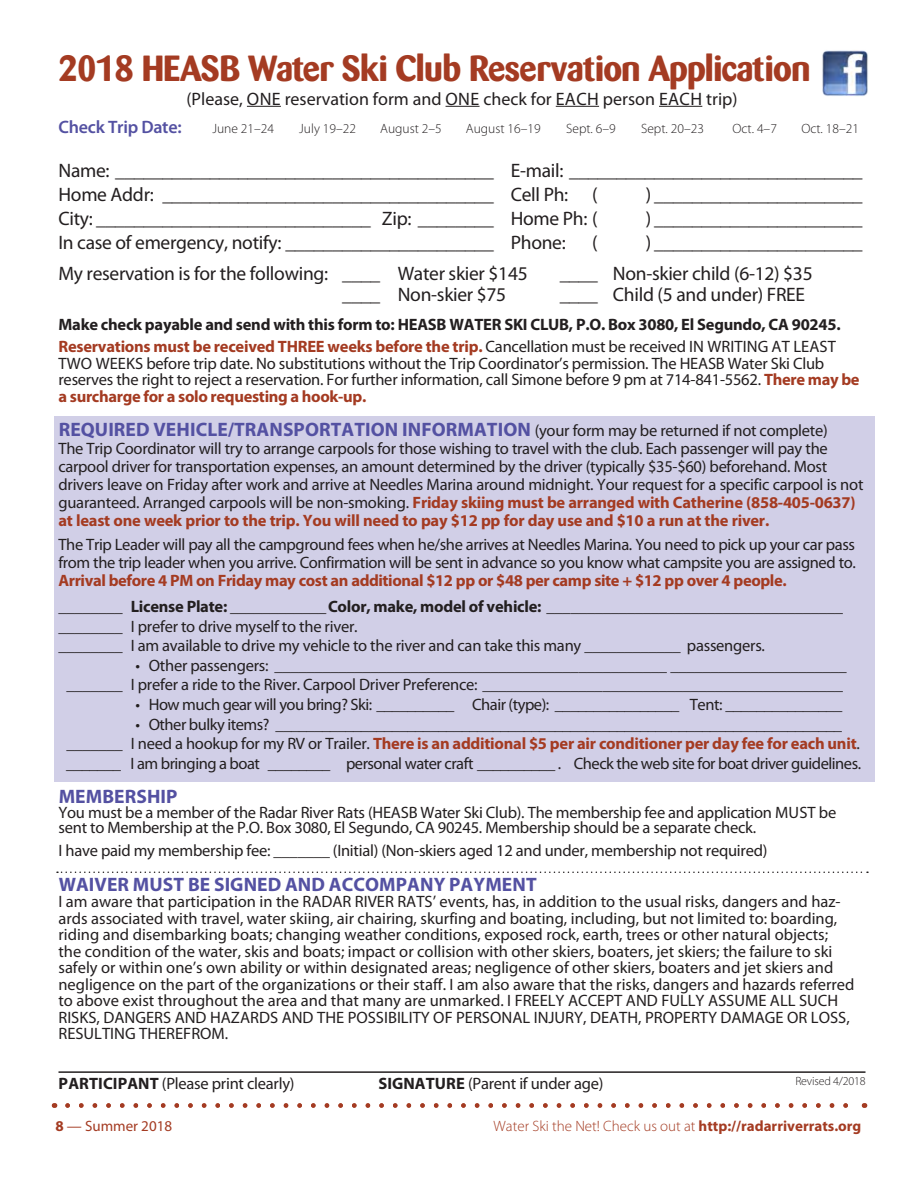
<style>
.page{position:relative;width:918px;height:1188px;background:#fff}
.page>*{position:absolute;margin:0;border:0;box-sizing:border-box;transform-origin:0 0}
.t1{font:700 36px "Barmeno";letter-spacing:-.025em;color:#a43b22}
.t2{font:19.5px "Myriad Pro";letter-spacing:-.015em;color:#231f20}
.t3{font:700 19.5px "Myriad Pro";letter-spacing:.005em;color:#5451a2}
.t4{font:18px "Myriad Pro";color:#231f20}
.t5{font:600 18px "Myriad Pro";letter-spacing:-.015em;color:#5451a2}
.t6{font:16.5px/16.5px "Myriad Pro";letter-spacing:-.015em;color:#231f20}
.t7{font:700 16.5px "Myriad Pro";letter-spacing:-.015em;color:#231f20}
.t8{font:700 16.5px "Myriad Pro";letter-spacing:-.015em;color:#a43b22}
.t9{font:300 15px "Myriad Pro";color:#a43b22}
.t10{font:15px "Myriad Pro";color:#a43b22}
.Dates_on_Flyer{font:300 13.5px "Myriad Pro";color:#231f20}
.t11{font:300 12px "Myriad Pro";letter-spacing:-.015em;color:#231f20}
.s1{font-weight:700;color:#a43b22}
.s2{font-weight:400;font-size:16.5px;color:#231f20}
.s3{font-weight:400}
.s4{font-weight:400;color:#231f20}
.s5{font-weight:700}
</style>
<div class="page">
<svg style="left:68px;top:1103px;width:780px;height:5px"></svg>
<div style="left:54px;top:416px;width:820px;height:366px;background:#d1cfe7"></div>
<hr style="left:247px;top:106px;width:34px;height:1px;background:#231f20">
<hr style="left:446px;top:106px;width:34px;height:1px;background:#231f20">
<hr style="left:556px;top:106px;width:43px;height:1px;background:#231f20">
<hr style="left:659px;top:106px;width:43px;height:1px;background:#231f20">
<hr style="left:58px;top:1071px;width:808px;height:2px;background:#231f20">
<svg style="left:57px;top:872px;width:811px;height:1px"></svg>
<img style="left:822px;top:50px;width:46px;height:46px">
<p class="t1" style="left:59px;top:47px;width:754px">2018 HEASB Water Ski Club Reservation Application</p>
<p class="t4" style="left:186px;top:89px;width:553px">(Please, ONE reservation form and ONE check for EACH person EACH trip)</p>
<p class="t5" style="left:59px;top:116px;width:125px">Check Trip Date:</p>
<p class="t2" style="left:58px;top:159px;width:806px">Name: ________________________________________ E-mail: _______________________________</p>
<p class="t2" style="left:58px;top:183px;width:541px">Home Addr: ___________________________________ Cell Ph: (</p>
<p class="t2" style="left:646px;top:183px;width:218px">) ______________________</p>
<p class="t2" style="left:58px;top:207px;width:541px">City: _____________________________ Zip: ________ Home Ph: (</p>
<p class="t2" style="left:646px;top:207px;width:218px">) ______________________</p>
<p class="t2" style="left:58px;top:231px;width:509px">In case of emergency, notify: ______________________ Phone:</p>
<p class="t2" style="left:592px;top:231px;width:7px">(</p>
<p class="t2" style="left:646px;top:231px;width:218px">) ______________________</p>
<p class="t2" style="left:58px;top:263px;width:471px">My reservation is for the following: ____ Water skier $145</p>
<p class="t2" style="left:560px;top:263px;width:254px">____ Non-skier child (6-12) $35</p>
<p class="t2" style="left:342px;top:284px;width:166px">____ Non-skier $75</p>
<p class="t2" style="left:560px;top:284px;width:247px">____ Child (5 and under) FREE</p>
<p class="t7" style="left:58px;top:315px;width:784px">Make check payable and send with this form to: HEASB WATER SKI CLUB, P.O. Box 3080, El Segundo, CA 90245.</p>
<p class="t6" style="left:58px;top:339px;width:803px"><span class="s1">Reservations must be received THREE weeks before the trip.</span> Cancellation must be received IN WRITING AT LEAST TWO WEEKS before trip date. No substitutions without the Trip Coordinator’s permission. The HEASB Water Ski Club reserves the right to reject a reservation. For further information, call Simone before 9 pm at 714-841-5562. <span class="s1">There may be a surcharge for a solo requesting a hook-up.</span></p>
<p class="t3" style="left:59px;top:419px;width:771px">REQUIRED VEHICLE/TRANSPORTATION INFORMATION <span class="s2">(your form may be returned if not complete)</span></p>
<p class="t6" style="left:59px;top:440px;width:806px;line-height:18px">The Trip Coordinator will try to arrange carpools for those wishing to travel with the club. Each passenger will pay the carpool driver for transportation expenses, an amount determined by the driver (typically $35-$60) beforehand. Most drivers leave on Friday after work and arrive at Needles Marina around midnight. Your request for a specific carpool is not guaranteed. Arranged carpools will be non-smoking. <span class="s1">Friday skiing must be arranged with Catherine (858-405-0637) at least one week prior to the trip. You will need to pay $12 pp for day use and $10 a run at the river.</span></p>
<p class="t6" style="left:59px;top:536px;width:799px;line-height:18px;text-align:justify">The Trip Leader will pay all the campground fees when he/she arrives at Needles Marina. You need to pick up your car pass from the trip leader when you arrive. Confirmation will be sent in advance so you know what campsite you are assigned to.<br><span class="s1">Arrival before 4 PM on Friday may cost an additional $12 pp or $48 per camp site + $12 pp over 4 people.</span></p>
<p class="t7" style="left:59px;top:597px;width:786px"><span class="s3">________</span> License Plate: ____________Color, make, model of vehicle: _____________________________________</p>
<p class="t6" style="left:58px;top:618px;width:301px">________ I prefer to drive myself to the river.</p>
<p class="t6" style="left:58px;top:638px;width:708px">________ I am available to drive my vehicle to the river and can take this many ____________ passengers.</p>
<p class="t6" style="left:136px;top:657px;width:713px">• Other passengers: _________________________________________________ ______________________</p>
<p class="t6" style="left:131px;top:677px;width:714px">I prefer a ride to the River. Carpool Driver Preference: _____________________________________________</p>
<p class="t6" style="left:136px;top:697px;width:708px">• How much gear will you bring? Ski: __________ Chair (type): ________________ Tent: _______________</p>
<p class="t6" style="left:136px;top:716px;width:708px">• Other bulky items? _________________________________________________________________________</p>
<p class="t8" style="left:131px;top:735px;width:731px"><span class="s4">I need a hookup for my RV or Trailer.</span> There is an additional $5 per air conditioner per day fee for each unit<span class="s4">.</span></p>
<p class="t6" style="left:131px;top:756px;width:732px">I am bringing a boat ________ personal water craft __________ . Check the web site for boat driver guidelines.</p>
<p class="t3" style="left:59px;top:786px;width:120px">MEMBERSHIP</p>
<p class="t6" style="left:58px;top:806px;width:779px;line-height:15px">You must be a member of the Radar River Rats (HEASB Water Ski Club). The membership fee and application MUST be sent to Membership at the P.O. Box 3080, El Segundo, CA 90245. Membership should be a separate check.</p>
<p class="t6" style="left:58px;top:843px;width:710px">I have paid my membership fee: _______ (Initial) (Non-skiers aged 12 and under, membership not required)</p>
<p class="t3" style="left:59px;top:873px;width:480px">WAIVER MUST BE SIGNED AND ACCOMPANY PAYMENT</p>
<p class="t6" style="left:58px;top:894px;width:797px">I am aware that participation in the RADAR RIVER RATS’ events, has, in addition to the usual risks, dangers and haz&shy;ards associated with travel, water skiing, air chairing, skurfing and boating, including, but not limited to: boarding, riding and disembarking boats; changing weather conditions, exposed rock, earth, trees or other natural objects; the condition of the water, skis and boats; impact or collision with other skiers, boaters, jet skiers; the failure to ski safely or within one’s own ability or within designated areas; negligence of other skiers, boaters and jet skiers and negligence on the part of the organizations or their staff. I am also aware that the risks, dangers and hazards referred to above exist throughout the area and that many are unmarked. I FREELY ACCEPT AND FULLY ASSUME ALL SUCH RISKS, DANGERS AND HAZARDS AND THE POSSIBILITY OF PERSONAL INJURY, DEATH, PROPERTY DAMAGE OR LOSS, RESULTING THEREFROM.</p>
<p class="t6" style="left:59px;top:1075px;width:237px"><span class="s5">PARTICIPANT</span> (Please print clearly)</p>
<p class="t6" style="left:378px;top:1075px;width:227px"><span class="s5">SIGNATURE</span> (Parent if under age)</p>
<p class="Dates_on_Flyer" style="left:212px;top:120px;width:63px">June 21–24</p>
<p class="Dates_on_Flyer" style="left:299px;top:120px;width:58px">July 19–22</p>
<p class="Dates_on_Flyer" style="left:380px;top:120px;width:63px">August 2–5</p>
<p class="Dates_on_Flyer" style="left:466px;top:120px;width:76px">August 16–19</p>
<p class="Dates_on_Flyer" style="left:566px;top:120px;width:51px">Sept. 6–9</p>
<p class="Dates_on_Flyer" style="left:641px;top:120px;width:64px">Sept. 20–23</p>
<p class="Dates_on_Flyer" style="left:732px;top:120px;width:46px">Oct. 4–7</p>
<p class="Dates_on_Flyer" style="left:801px;top:120px;width:59px">Oct. 18–21</p>
<p class="t11" style="left:795px;top:1074px;width:72px">Revised 4/2018</p>
<p class="t10" style="left:56px;top:1118px;width:118px"><span class="s5">8</span> — Summer 2018</p>
<p class="t9" style="left:494px;top:1117px;width:369px">Water Ski the Net! Check us out at <span class="s5">http://radarriverrats.org</span></p>
</div>
